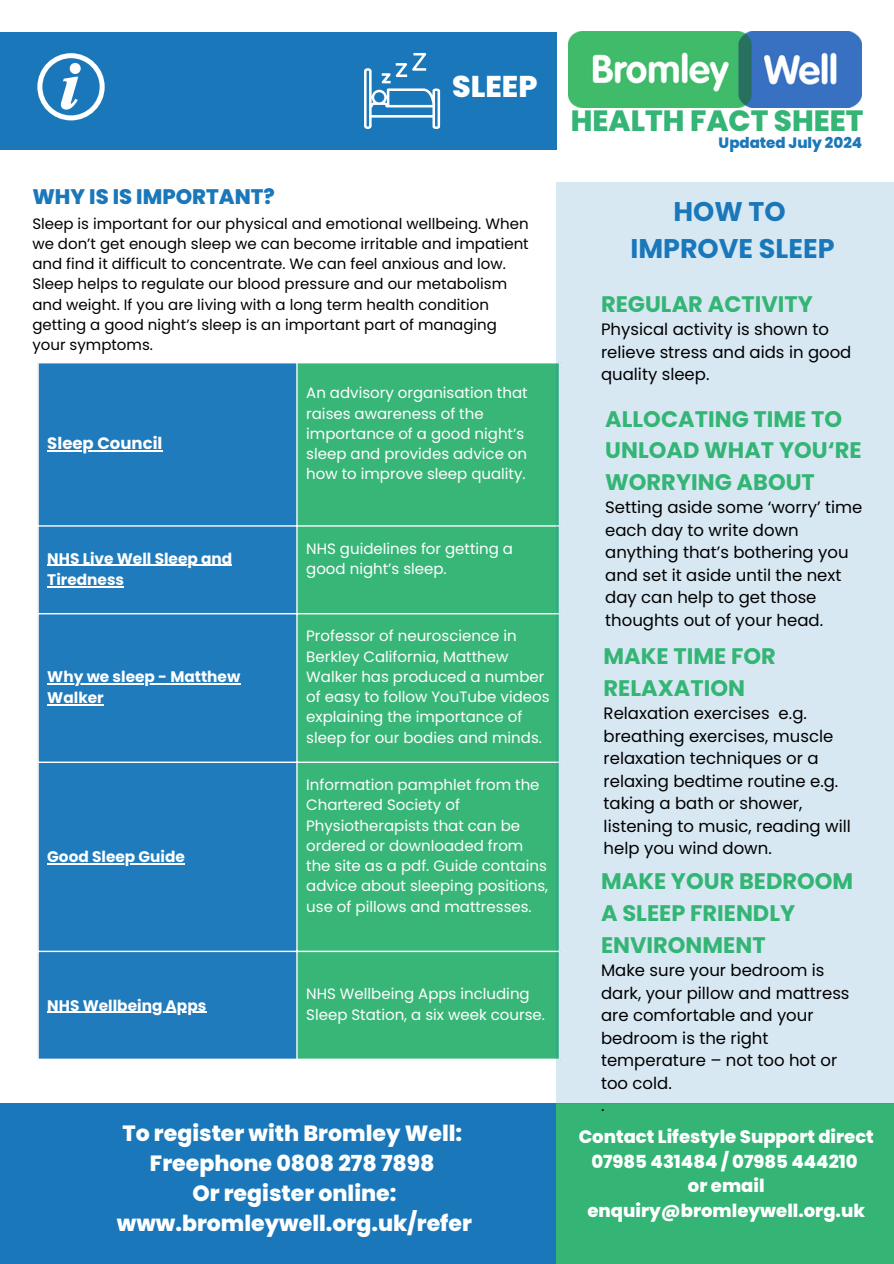
<style>
.page{position:relative;width:894px;height:1264px;background:#fff}
.page>*{position:absolute;margin:0;border:0;box-sizing:border-box;transform-origin:0 0}
.t1{font:800 30px "Poppins";color:#fff}
.t2{font:800 29.25px "Poppins";color:#34b575}
.t3{font:700 27px/37.2px "Poppins";color:#1a78ba;text-align:center}
.t4{font:700 22.5px/31.5px "Poppins";color:#34b575}
.t5{font:800 22.05px/30.2px "Poppins";color:#fff;text-align:center}
.t6{font:800 21px "Poppins";color:#1a78ba}
.t7{font:800 18px/24.8px "Poppins";color:#fff;text-align:center}
.t8{font:16.5px/22.5px "Poppins";color:#000}
.t9{font:700 16.5px "Poppins";color:#fff}
.t10{font:700 15.3px/21.3px "Poppins";color:#fff}
.t11{font:15px/20.2px "Poppins";color:#fff}
.t12{font:15px/20.2px "Poppins";color:#000}
.t13{font:800 15px "Poppins";color:#1a78ba}
</style>
<div class="page">
<div style="left:0;top:32px;width:556px;height:117px;background:#1a78ba"></div>
<svg style="left:37px;top:53px;width:68px;height:67px"></svg>
<div style="left:0;top:1103px;width:556px;height:160px;background:#1a78ba"></div>
<div style="left:556px;top:1103px;width:337px;height:160px;background:#34b575"></div>
<div style="left:39px;top:363px;width:257px;height:695px;background:#1f7bbb"></div>
<div style="left:297px;top:363px;width:259px;height:695px;background:#38b678"></div>
<hr style="left:47px;top:450px;width:115px;height:1px;background:#fff">
<hr style="left:47px;top:565px;width:185px;height:1px;background:#fff">
<hr style="left:47px;top:586px;width:77px;height:1px;background:#fff">
<hr style="left:47px;top:683px;width:193px;height:1px;background:#fff">
<hr style="left:47px;top:704px;width:57px;height:1px;background:#fff">
<hr style="left:47px;top:863px;width:138px;height:1px;background:#fff">
<svg style="left:47px;top:1011px;width:12px;height:1px"></svg>
<hr style="left:59px;top:1011px;width:147px;height:1px;background:#fff">
<hr style="left:37px;top:525px;width:523px;height:1px;background:#fff">
<hr style="left:37px;top:613px;width:523px;height:1px;background:#fff">
<hr style="left:37px;top:761px;width:523px;height:2px;background:#fff">
<hr style="left:37px;top:950px;width:523px;height:2px;background:#fff">
<div style="left:556px;top:182px;width:337px;height:921px;background:#d8e8f3"></div>
<svg style="left:364px;top:53px;width:76px;height:76px"></svg>
<img style="left:568px;top:31px;width:293px;height:77px">
<h1 class="t6" style="left:32px;top:182px;width:244px">WHY IS IS IMPORTANT?</h1>
<h1 class="t1" style="left:452px;top:65px;width:87px">SLEEP</h1>
<p class="t12" style="left:32px;top:213px;width:497px">Sleep is important for our physical and emotional wellbeing. When we don’t get enough sleep we can become irritable and impatient and find it difficult to concentrate. We can feel anxious and low.<br>Sleep helps to regulate our blood pressure and our metabolism and weight. If you are living with a long term health condition getting a good night’s sleep is an important part of managing your symptoms.</p>
<p class="t9" style="left:47px;top:431px;width:117px">Sleep Council</p>
<p class="t11" style="left:306px;top:383px;width:223px">An advisory organisation that raises awareness of the importance of a good night’s sleep and provides advice on how to improve sleep quality.</p>
<p class="t10" style="left:47px;top:548px;width:186px">NHS Live Well Sleep and<br>Tiredness</p>
<p class="t11" style="left:306px;top:538px;width:208px">NHS guidelines for getting a good night’s sleep.</p>
<p class="t10" style="left:47px;top:666px;width:194px">Why we sleep - Matthew<br>Walker</p>
<p class="t10" style="left:47px;top:846px;width:139px">Good Sleep Guide</p>
<p class="t11" style="left:306px;top:626px;width:245px">Professor of neuroscience in<br>Berkley California, Matthew<br>Walker has produced a number of easy to follow YouTube videos explaining the importance of sleep for our bodies and minds.</p>
<p class="t11" style="left:306px;top:774px;width:243px">Information pamphlet from the<br>Chartered Society of<br>Physiotherapists that can be ordered or downloaded from the site as a pdf. Guide contains advice about sleeping positions, use of pillows and mattresses.</p>
<p class="t10" style="left:47px;top:994px;width:160px">NHS Wellbeing Apps</p>
<p class="t11" style="left:306px;top:984px;width:240px">NHS Wellbeing Apps including<br>Sleep Station, a six week course.</p>
<h6 class="t2" style="left:570px;top:100px;width:294px">HEALTH FACT SHEET</h6>
<h3 class="t13" style="left:718px;top:132px;width:145px">Updated July 2024</h3>
<p class="t3" style="left:630px;top:193px;width:206px">HOW TO<br>IMPROVE SLEEP</p>
<p class="t4" style="left:601px;top:288px;width:213px">REGULAR ACTIVITY</p>
<p class="t8" style="left:601px;top:318px;width:252px">Physical activity is shown to relieve stress and aids in good quality sleep.</p>
<p class="t4" style="left:605px;top:403px;width:258px">ALLOCATING TIME TO<br>UNLOAD WHAT YOU‘RE<br>WORRYING ABOUT</p>
<p class="t8" style="left:605px;top:496px;width:258px">Setting aside some ‘worry’ time each day to write down anything that’s bothering you and set it aside until the next day can help to get those thoughts out of your head.</p>
<p class="t4" style="left:603px;top:640px;width:174px">MAKE TIME FOR<br>RELAXATION</p>
<p class="t8" style="left:603px;top:702px;width:248px">Relaxation exercises e.g. breathing exercises, muscle relaxation techniques or a relaxing bedtime routine e.g. taking a bath or shower, listening to music, reading will help you wind down.</p>
<h6 class="t4" style="left:601px;top:865px;width:253px">MAKE YOUR BEDROOM<br>A SLEEP FRIENDLY<br>ENVIRONMENT</h6>
<h6 class="t8" style="left:601px;top:959px;width:250px">Make sure your bedroom is dark, your pillow and mattress are comfortable and your bedroom is the right temperature – not too hot or too cold.<br>.</h6>
<p class="t5" style="left:117px;top:1118px;width:356px">To register with Bromley Well:<br>Freephone 0808 278 7898<br>Or register online: www.bromleywell.org.uk/refer</p>
<h2 class="t7" style="left:578px;top:1124px;width:296px">Contact Lifestyle Support direct<br>07985 431484 / 07985 444210<br>or email enquiry@bromleywell.org.uk</h2>
<h3 class="t5" style="left:102px;top:1120px;width:341px">To register with Bromley Well:</h3>
<h3 class="t5" style="left:130px;top:1150px;width:286px">Freephone 0808 278 7898</h3>
<h3 class="t5" style="left:172px;top:1180px;width:205px">Or register online:</h3>
<h3 class="t5" style="left:155px;top:1210px;width:298px">.bromleywell.org.uk/ref r</h3>
<p class="t7" style="left:578px;top:1128px;width:296px">Contact Lifestyle Support direct<br>07985 431484 / 07985 444210<br>or email</p>
<p class="t7" style="left:587px;top:1202px;width:279px">enquiry@bromleywell.org.uk</p>
</div>
